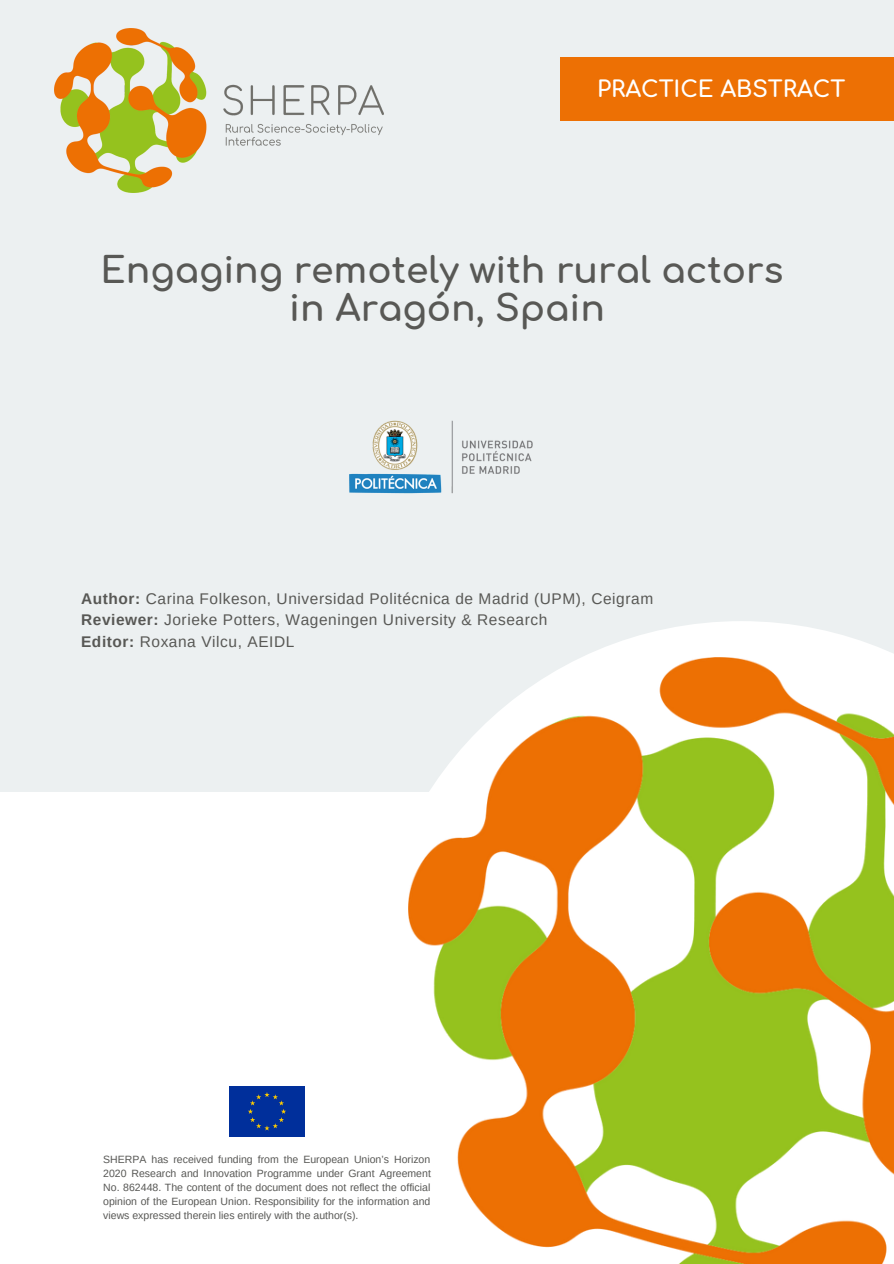
<style>
.page{position:relative;width:894px;height:1264px;background:#fff}
.page>*{position:absolute;margin:0;border:0;box-sizing:border-box;transform-origin:0 0}
.t1{font:700 36px "Comfortaa";color:#585855}
.t2{font:700 22.5px "Comfortaa";color:#fff}
.t3{font:15.45px "Arimo";letter-spacing:.035em;color:#585855}
.t4{font:10.5px/14px "Arimo";color:#585855;text-align:justify}
.s1{font-weight:700}
</style>
<div class="page">
<div style="left:0;top:0;width:893px;height:1263px;background:#ecf0f1"></div>
<div style="left:0;top:792px;width:893px;height:471px;background:#fff"></div>
<div style="left:229px;top:1086px;width:75px;height:50px;background:#002f9b"></div>
<svg style="left:583px;top:621px;width:310px;height:36px;fill:#fff"></svg>
<img style="left:408px;top:657px;width:485px;height:606px">
<img style="left:349px;top:420px;width:184px;height:74px">
<div style="left:559px;top:58px;width:334px;height:63px;background:#ed7004"></div>
<img style="left:54px;top:28px;width:329px;height:165px">
<p class="t2" style="left:597px;top:77px;width:250px">PRACTICE ABSTRACT</p>
<p class="t1" style="left:100px;top:251px;width:684px">Engaging remotely with rural actors</p>
<p class="t1" style="left:289px;top:289px;width:317px">in Aragón, Spain</p>
<p class="t3" style="left:81px;top:589px;width:573px"><span class="s1">Author:</span> Carina Folkeson, Universidad Politécnica de Madrid (UPM), Ceigram</p>
<p class="t3" style="left:81px;top:611px;width:467px"><span class="s1">Reviewer:</span> Jorieke Potters, Wageningen University &amp; Research</p>
<p class="t3" style="left:81px;top:632px;width:215px"><span class="s1">Editor:</span> Roxana Vilcu, AEIDL</p>
<p class="t4" style="left:103px;top:1152px;width:329px">SHERPA has received funding from the European Union’s Horizon 2020 Research and Innovation Programme under Grant Agreement No. 862448. The content of the document does not reflect the official opinion of the European Union. Responsibility for the information and views expressed therein lies entirely with the author(s).</p>
</div>
